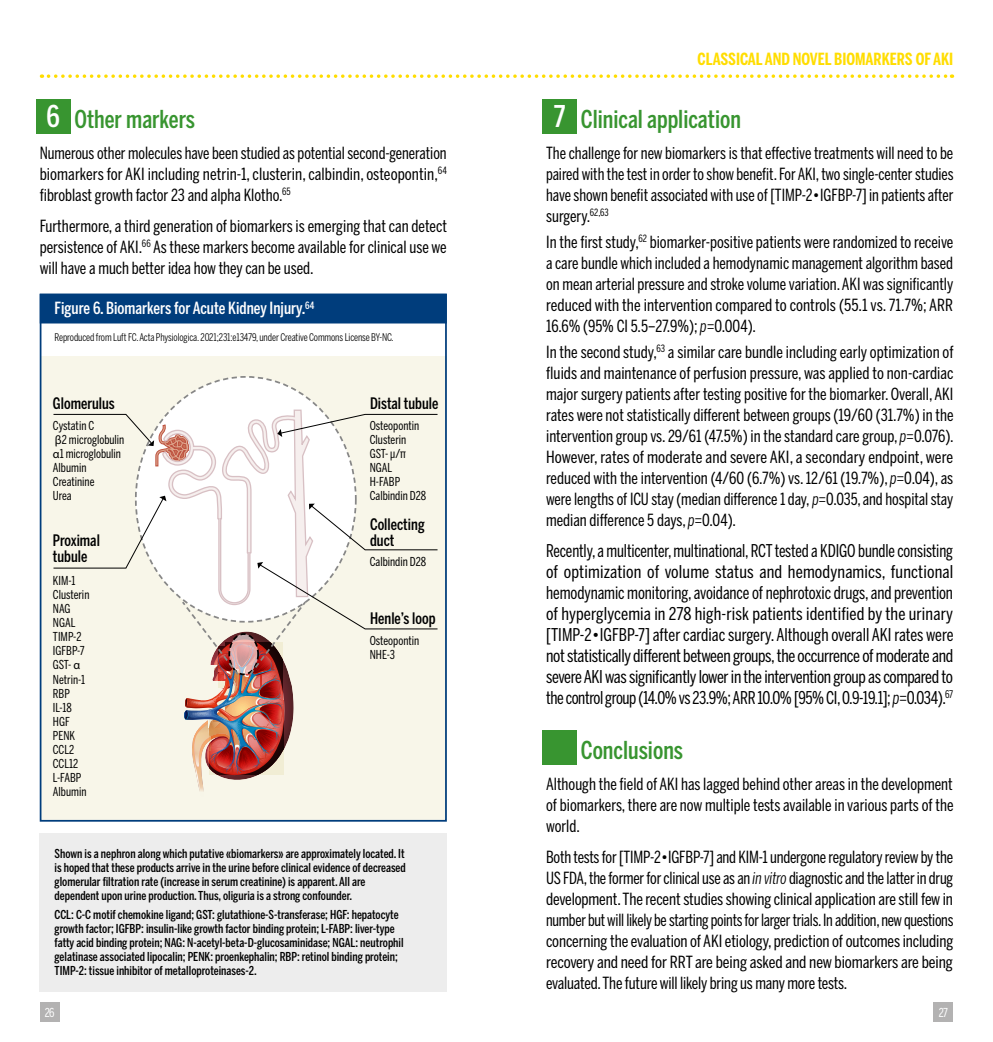
<style>
.page{position:relative;width:993px;height:1042px;background:#fff}
.page>*{position:absolute;margin:0;border:0;box-sizing:border-box;transform-origin:0 0}
.t1{font:500 29.75px "Benton Sans Compressed";color:#fff}
.t2{font:500 24.5px "Benton Sans Compressed";color:#389530}
.t3{font:17.5px/21px "Benton Sans Compressed";letter-spacing:-.025em;color:#000;text-align:justify;scale:.96 1}
.t4{font:16.62px/21px "Benton Sans Compressed";letter-spacing:-.005em;color:#000;text-align:justify}
.t5{font:500 16.62px "Benton Sans Compressed";color:#fff}
.t6{font:700 16.62px "Benton Sans Compressed";color:#fd0}
.t7{font:500 15.75px/16.3px "Benton Sans Compressed";color:#000}
.t8{font:500 12.25px/14px "Benton Sans Compressed";color:#000}
.t9{font:12.25px/14px "Benton Sans Compressed";color:#000}
.t10{font:12.25px "Benton Sans Compressed";color:#fff}
.t11{font:10.5px "Benton Sans Compressed";letter-spacing:-.01em;color:#000}
.s1{font-style:italic}
.s2{font-family:"Myriad Pro"}
</style>
<div class="page">
<div style="left:40px;top:1002px;width:20px;height:20px;background:#b3b2b2"></div>
<div style="left:933px;top:1002px;width:19px;height:20px;background:#b3b2b2"></div>
<div style="left:41px;top:356px;width:405px;height:465px;background:#f8f6e9"></div>
<div style="left:136px;top:377px;width:220px;height:245px;background:#fff;border-radius:50%"></div>
<svg style="left:53px;top:409px;width:385px;height:383px"></svg>
<svg style="left:48px;top:74px;width:904px;height:4px"></svg>
<div style="left:36px;top:99px;width:34px;height:35px;background:#389530"></div>
<div style="left:40px;top:294px;width:406px;height:29px;background:#003d7c"></div>
<div style="left:40px;top:833px;width:406px;height:159px;background:#ededed"></div>
<div style="left:542px;top:99px;width:34px;height:35px;background:#389530"></div>
<div style="left:542px;top:730px;width:34px;height:35px;background:#389530"></div>
<div style="left:40px;top:294px;width:406px;height:527px;border:2px solid #003d7c"></div>
<p class="t1" style="left:47px;top:98px;width:15px">6</p>
<p class="t2" style="left:74px;top:104px;width:122px">Other markers</p>
<p class="t4" style="left:40px;top:142px;width:408px">Numerous other molecules have been studied as potential second-generation biomarkers for AKI including netrin-1, clusterin, calbindin, osteopontin,<sup>64 </sup>fibroblast growth factor 23 and alpha Klotho.<sup>65</sup></p>
<p class="t4" style="left:40px;top:215px;width:409px">Furthermore, a third generation of biomarkers is emerging that can detect persistence of AKI.<sup>66</sup> As these markers become available for clinical use we will have a much better idea how they can be used.</p>
<p class="t5" style="left:55px;top:298px;width:261px">Figure 6. Biomarkers for Acute Kidney Injury.<sup>64</sup></p>
<p class="t11" style="left:55px;top:330px;width:341px">Reproduced from Luft FC. Acta Physiologica. 2021;231:e13479, under Creative Commons License BY-NC<span class="s1">.</span></p>
<p class="t7" style="left:53px;top:395px;width:63px">Glomerulus</p>
<p class="t9" style="left:53px;top:418px;width:73px">Cystatin C<br><span class="s2">β</span>2 microglobulin <span class="s2">α</span>1 microglobulin<br>Albumin<br>Creatinine<br>Urea</p>
<p class="t7" style="left:53px;top:532px;width:48px">Proximal tubule</p>
<p class="t9" style="left:53px;top:574px;width:38px">KIM-1<br>Clusterin<br>NAG<br>NGAL<br>TIMP-2<br>IGFBP-7<br>GST- <span class="s2">α<br></span>Netrin-1<br>RBP<br>IL-18<br>HGF<br>PENK<br>CCL2<br>CCL12<br>L-FABP<br>Albumin</p>
<p class="t7" style="left:370px;top:395px;width:70px">Distal tubule</p>
<p class="t9" style="left:370px;top:418px;width:58px">Osteopontin<br>Clusterin<br>GST- µ/π<br>NGAL<br>H-FABP<br>Calbindin D28</p>
<p class="t7" style="left:370px;top:516px;width:56px">Collecting duct</p>
<p class="t9" style="left:370px;top:554px;width:58px">Calbindin D28</p>
<p class="t7" style="left:370px;top:610px;width:67px">Henle’s loop</p>
<p class="t9" style="left:370px;top:633px;width:51px">Osteopontin<br>NHE-3</p>
<p class="t8" style="left:55px;top:846px;width:352px">Shown is a nephron along which putative «biomarkers» are approximately located. It is hoped that these products arrive in the urine before clinical evidence of decreased glomerular filtration rate (increase in serum creatinine) is apparent. All are dependent upon urine production. Thus, oliguria is a strong confounder.</p>
<p class="t8" style="left:55px;top:907px;width:350px">CCL: C-C motif chemokine ligand; GST: glutathione-S-transferase; HGF: hepatocyte growth factor; IGFBP: insulin-like growth factor binding protein; L-FABP: liver-type fatty acid binding protein; NAG: N-acetyl-beta-D-glucosaminidase; NGAL: neutrophil gelatinase associated lipocalin; PENK: proenkephalin; RBP: retinol binding protein; TIMP-2: tissue inhibitor of metalloproteinases-2.</p>
<p class="t6" style="left:697px;top:48px;width:257px">CLASSICAL AND NOVEL BIOMARKERS OF AKI</p>
<p class="t1" style="left:553px;top:98px;width:13px">7</p>
<p class="t2" style="left:580px;top:104px;width:161px">Clinical application</p>
<p class="t4" style="left:546px;top:142px;width:409px">The challenge for new biomarkers is that effective treatments will need to be paired with the test in order to show benefit. For AKI, two single-center studies have shown benefit associated with use of [TIMP-2•IGFBP-7] in patients after surgery.<sup>62,63</sup></p>
<p class="t4" style="left:546px;top:231px;width:408px">In the first study,<sup>62</sup> biomarker-positive patients were randomized to receive a care bundle which included a hemodynamic management algorithm based on mean arterial pressure and stroke volume variation. AKI was significantly reduced with the intervention compared to controls (55.1 vs. 71.7%; ARR 16.6% (95% CI 5.5–27.9%); <span class="s1">p=</span>0.004).</p>
<p class="t4" style="left:546px;top:341px;width:409px">In the second study,<sup>63</sup> a similar care bundle including early optimization of fluids and maintenance of perfusion pressure, was applied to non-cardiac major surgery patients after testing positive for the biomarker. Overall, AKI rates were not statistically different between groups (19/60 (31.7%) in the intervention group vs. 29/61 (47.5%) in the standard care group, <span class="s1">p=</span>0.076).<br>However, rates of moderate and severe AKI, a secondary endpoint, were reduced with the intervention (4/60 (6.7%) vs. 12/61 (19.7%), <span class="s1">p=</span>0.04), as were lengths of ICU stay (median difference 1 day, <span class="s1">p=</span>0.035, and hospital stay median difference 5 days, <span class="s1">p=</span>0.04).</p>
<p class="t3" style="left:546px;top:540px;width:426px">Recently, a multicenter, multinational, RCT tested a KDIGO bundle consisting of optimization of volume status and hemodynamics, functional hemodynamic monitoring, avoidance of nephrotoxic drugs, and prevention of hyperglycemia in 278 high-risk patients identified by the urinary [TIMP-2•IGFBP-7] after cardiac surgery. Although overall AKI rates were not statistically different between groups, the occurrence of moderate and severe AKI was significantly lower in the intervention group as compared to the control group (14.0% vs 23.9%; ARR 10.0% [95% CI, 0.9-19.1]; <span class="s1">p=</span>0.034).<sup>67</sup></p>
<p class="t2" style="left:580px;top:735px;width:104px">Conclusions</p>
<p class="t4" style="left:546px;top:773px;width:409px">Although the field of AKI has lagged behind other areas in the development of biomarkers, there are now multiple tests available in various parts of the world.</p>
<p class="t4" style="left:546px;top:846px;width:408px">Both tests for [TIMP-2•IGFBP-7] and KIM-1 undergone regulatory review by the US FDA, the former for clinical use as an <span class="s1">in vitro</span> diagnostic and the latter in drug development. The recent studies showing clinical application are still few in number but will likely be starting points for larger trials. In addition, new questions concerning the evaluation of AKI etiology, prediction of outcomes including recovery and need for RRT are being asked and new biomarkers are being evaluated. The future will likely bring us many more tests.</p>
<p class="t10" style="left:45px;top:1005px;width:11px">26</p>
<p class="t10" style="left:938px;top:1005px;width:11px">27</p>
</div>
